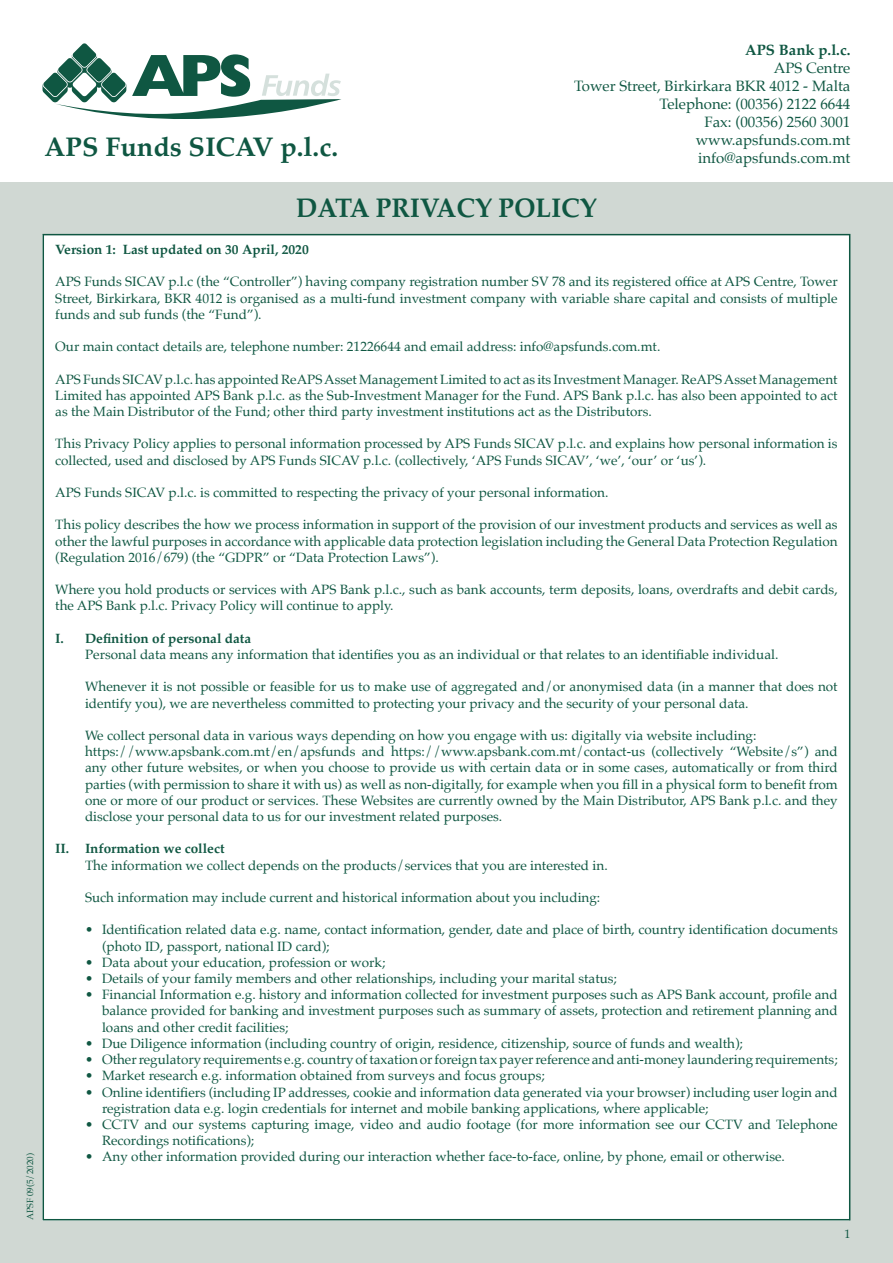
<style>
.page{position:relative;width:893px;height:1263px;background:#fff}
.page>*{position:absolute;margin:0;border:0;box-sizing:border-box;transform-origin:0 0}
.t1{font:700 27px "Palatino";color:#0f5742}
.t2{font:700 27px "Palatino";color:#0f5742;scale:.95 1}
.t3{font:15px/18px "Palatino";color:#0f5742;text-align:right}
.t4{font:700 15px "Palatino";color:#0f5742}
.t5{font:13.5px/16.2px "Palatino";color:#0f5742}
.t6{font:700 13.5px "Palatino";color:#0f5742}
.t7{font:12px "Palatino";color:#0f5742}
.t8{font:9px "Palatino";color:#0f5742}
</style>
<div class="page">
<div style="left:0;top:183px;width:893px;height:1080px;background:#d0d8d3"></div>
<div style="left:43px;top:235px;width:806px;height:985px;background:#fff"></div>
<svg style="left:42px;top:43px;width:299px;height:76px"></svg>
<h1 class="t1" style="left:45px;top:124px;width:295px">APS Funds SICAV p.l.c.</h1>
<p class="t4" style="left:745px;top:37px;width:107px">APS Bank p.l.c.</p>
<p class="t3" style="left:574px;top:59px;width:278px">APS Centre<br>Tower Street, Birkirkara BKR 4012 - Malta<br>Telephone: (00356) 2122 6644<br>Fax: (00356) 2560 3001 www.apsfunds.com.mt info@apsfunds.com.mt</p>
<p class="t8" style="left:23px;top:1220px;width:69px;rotate:-90deg">APSF 09(5/2020)</p>
<h1 class="t2" style="left:296px;top:184px;width:318px">DATA PRIVACY POLICY</h1>
<p class="t6" style="left:55px;top:238px;width:255px">Version 1: Last updated on 30 April, 2020</p>
<p class="t5" style="left:55px;top:274px;width:784px;text-align:justify">APS Funds SICAV p.l.c (the “Controller”) having company registration number SV 78 and its registered office at APS Centre, Tower Street, Birkirkara, BKR 4012 is organised as a multi-fund investment company with variable share capital and consists of multiple funds and sub funds (the “Fund”).</p>
<p class="t5" style="left:55px;top:338px;width:607px">Our main contact details are, telephone number: 21226644 and email address: info@apsfunds.com.mt.</p>
<p class="t5" style="left:55px;top:371px;width:784px;text-align:justify">APS Funds SICAV p.l.c. has appointed ReAPS Asset Management Limited to act as its Investment Manager. ReAPS Asset Management Limited has appointed APS Bank p.l.c. as the Sub-Investment Manager for the Fund. APS Bank p.l.c. has also been appointed to act as the Main Distributor of the Fund; other third party investment institutions act as the Distributors.</p>
<p class="t5" style="left:55px;top:436px;width:784px">This Privacy Policy applies to personal information processed by APS Funds SICAV p.l.c. and explains how personal information is collected, used and disclosed by APS Funds SICAV p.l.c. (collectively, ‘APS Funds SICAV’, ‘we’, ‘our’ or ‘us’).</p>
<p class="t5" style="left:55px;top:484px;width:555px">APS Funds SICAV p.l.c. is committed to respecting the privacy of your personal information.</p>
<p class="t5" style="left:55px;top:517px;width:784px;text-align:justify">This policy describes the how we process information in support of the provision of our investment products and services as well as other the lawful purposes in accordance with applicable data protection legislation including the General Data Protection Regulation (Regulation 2016/679) (the “GDPR” or “Data Protection Laws”).</p>
<p class="t5" style="left:55px;top:581px;width:784px">Where you hold products or services with APS Bank p.l.c., such as bank accounts, term deposits, loans, overdrafts and debit cards, the APS Bank p.l.c. Privacy Policy will continue to apply.</p>
<p class="t6" style="left:55px;top:627px;width:197px">I. Definition of personal data</p>
<p class="t5" style="left:85px;top:646px;width:695px">Personal data means any information that identifies you as an individual or that relates to an identifiable individual.</p>
<p class="t5" style="left:85px;top:679px;width:754px">Whenever it is not possible or feasible for us to make use of aggregated and/or anonymised data (in a manner that does not identify you), we are nevertheless committed to protecting your privacy and the security of your personal data.</p>
<p class="t5" style="left:85px;top:727px;width:754px">We collect personal data in various ways depending on how you engage with us: digitally via website including: https://www.apsbank.com.mt/en/apsfunds and https://www.apsbank.com.mt/contact-us (collectively “Website/s”) and any other future websites, or when you choose to provide us with certain data or in some cases, automatically or from third parties (with permission to share it with us) as well as non-digitally, for example when you fill in a physical form to benefit from one or more of our product or services. These Websites are currently owned by the Main Distributor, APS Bank p.l.c. and they disclose your personal data to us for our investment related purposes.</p>
<p class="t6" style="left:55px;top:837px;width:171px">II. Information we collect</p>
<p class="t5" style="left:85px;top:857px;width:524px">The information we collect depends on the products/services that you are interested in.</p>
<p class="t5" style="left:85px;top:889px;width:517px">Such information may include current and historical information about you including:</p>
<p class="t5" style="left:102px;top:922px;width:737px;text-indent:-17px">• Identification related data e.g. name, contact information, gender, date and place of birth, country identification documents (photo ID, passport, national ID card);</p>
<p class="t5" style="left:85px;top:954px;width:302px">• Data about your education, profession or work;</p>
<p class="t5" style="left:85px;top:970px;width:533px">• Details of your family members and other relationships, including your marital status;</p>
<p class="t5" style="left:102px;top:986px;width:737px;text-align:justify;text-indent:-17px">• Financial Information e.g. history and information collected for investment purposes such as APS Bank account, profile and balance provided for banking and investment purposes such as summary of assets, protection and retirement planning and loans and other credit facilities;</p>
<p class="t5" style="left:85px;top:1035px;width:659px">• Due Diligence information (including country of origin, residence, citizenship, source of funds and wealth);</p>
<p class="t5" style="left:85px;top:1051px;width:754px">• Other regulatory requirements e.g. country of taxation or foreign tax payer reference and anti-money laundering requirements;</p>
<p class="t5" style="left:85px;top:1067px;width:461px">• Market research e.g. information obtained from surveys and focus groups;</p>
<p class="t5" style="left:102px;top:1084px;width:737px;text-indent:-17px">• Online identifiers (including IP addresses, cookie and information data generated via your browser) including user login and registration data e.g. login credentials for internet and mobile banking applications, where applicable;</p>
<p class="t5" style="left:102px;top:1116px;width:737px;text-indent:-17px">• CCTV and our systems capturing image, video and audio footage (for more information see our CCTV and Telephone<br>Recordings notifications);</p>
<p class="t5" style="left:85px;top:1148px;width:701px">• Any other information provided during our interaction whether face-to-face, online, by phone, email or otherwise.</p>
<p class="t7" style="left:844px;top:1224px;width:7px">1</p>
</div>
